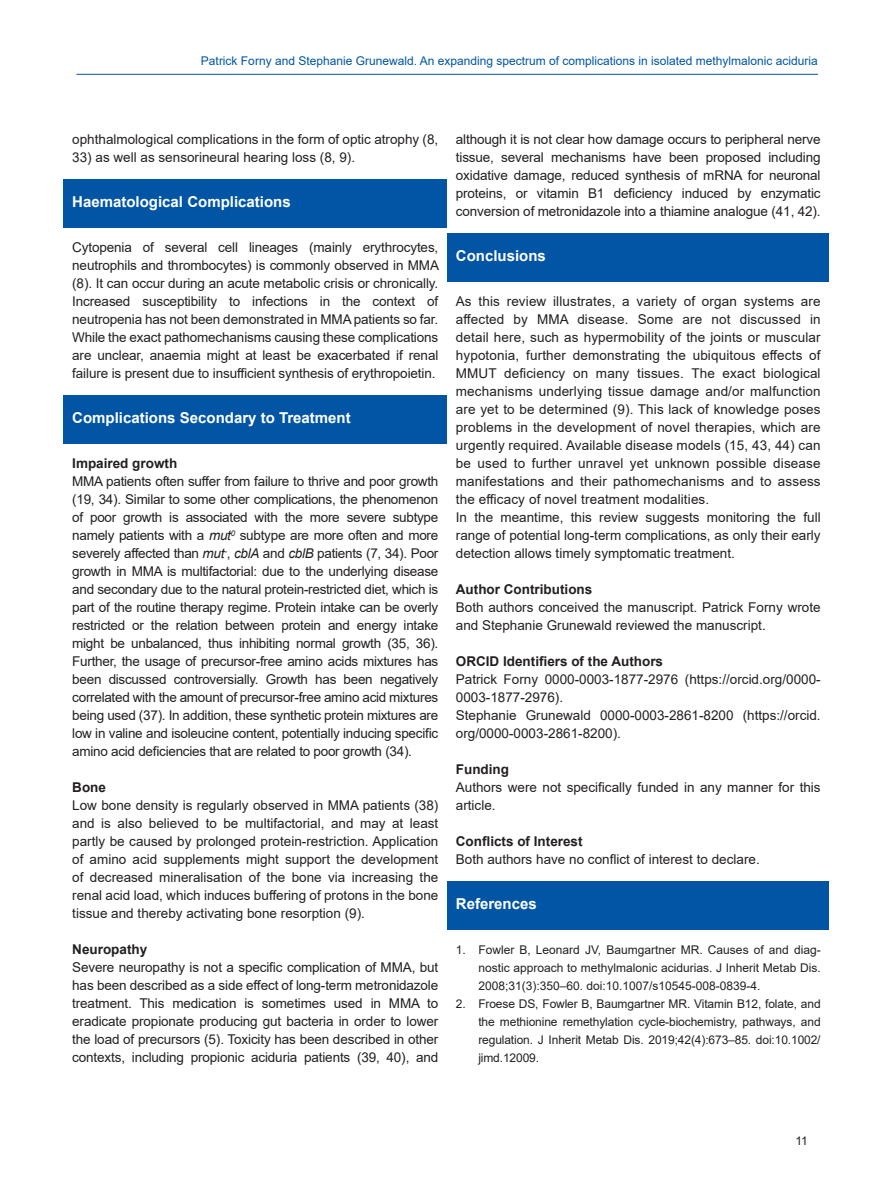
<style>
.page{position:relative;width:893px;height:1191px;background:#fff}
.page>*{position:absolute;margin:0;border:0;box-sizing:border-box;transform-origin:0 0}
._1__SUBTITLE{font:700 15px "Arial";color:#fff}
.TEKST{font:13.5px/18px "Arial";color:#231f20;text-align:justify}
._1_1_SUB-TITLE{font:700 13.5px "Arial";color:#231f20}
.REFERENCES_TEXT{font:12px/18px "Arial";letter-spacing:-.01em;color:#231f20;text-align:justify}
.t1{font:12px "Arial";color:#0155a4}
.s1{font-style:italic}
</style>
<div class="page">
<hr style="left:76px;top:74px;width:742px;height:1px;background:#0155a4">
<div style="left:447px;top:233px;width:382px;height:48px;background:#0155a4"></div>
<div style="left:447px;top:881px;width:382px;height:48px;background:#0155a4"></div>
<div style="left:64px;top:179px;width:383px;height:48px;background:#0155a4"></div>
<div style="left:64px;top:395px;width:383px;height:48px;background:#0155a4"></div>
<p class="t1" style="left:201px;top:53px;width:618px">Patrick Forny and Stephanie Grunewald. An expanding spectrum of complications in isolated methylmalonic aciduria</p>
<p class="TEKST" style="left:72px;top:130px;width:368px">ophthalmological complications in the form of optic atrophy (8,</p>
<p class="TEKST" style="left:72px;top:148px;width:284px">33) as well as sensorineural hearing loss (8, 9).</p>
<p class="_1__SUBTITLE" style="left:72px;top:191px;width:220px">Haematological Complications</p>
<p class="TEKST" style="left:72px;top:238px;width:368px">Cytopenia of several cell lineages (mainly erythrocytes, neutrophils and thrombocytes) is commonly observed in MMA (8). It can occur during an acute metabolic crisis or chronically.<br>Increased susceptibility to infections in the context of neutropenia has not been demonstrated in MMA patients so far.<br>While the exact pathomechanisms causing these complications are unclear, anaemia might at least be exacerbated if renal failure is present due to insufficient synthesis of erythropoietin.</p>
<p class="_1__SUBTITLE" style="left:72px;top:407px;width:280px">Complications Secondary to Treatment</p>
<p class="_1_1_SUB-TITLE" style="left:72px;top:454px;width:107px">Impaired growth</p>
<p class="TEKST" style="left:72px;top:472px;width:368px">MMA patients often suffer from failure to thrive and poor growth (19, 34). Similar to some other complications, the phenomenon of poor growth is associated with the more severe subtype namely patients with a <span class="s1">mut</span><sup>0</sup> subtype are more often and more severely affected than <span class="s1">mut</span><sup>-</sup>, <span class="s1">cblA</span> and <span class="s1">cblB</span> patients (7, 34). Poor growth in MMA is multifactorial: due to the underlying disease and secondary due to the natural protein-restricted diet, which is part of the routine therapy regime. Protein intake can be overly restricted or the relation between protein and energy intake might be unbalanced, thus inhibiting normal growth (35, 36).<br>Further, the usage of precursor-free amino acids mixtures has been discussed controversially. Growth has been negatively correlated with the amount of precursor-free amino acid mixtures being used (37). In addition, these synthetic protein mixtures are low in valine and isoleucine content, potentially inducing specific amino acid deficiencies that are related to poor growth (34).</p>
<p class="_1_1_SUB-TITLE" style="left:72px;top:778px;width:35px">Bone</p>
<p class="TEKST" style="left:72px;top:796px;width:368px">Low bone density is regularly observed in MMA patients (38) and is also believed to be multifactorial, and may at least partly be caused by prolonged protein-restriction. Application of amino acid supplements might support the development of decreased mineralisation of the bone via increasing the renal acid load, which induces buffering of protons in the bone tissue and thereby activating bone resorption (9).</p>
<p class="_1_1_SUB-TITLE" style="left:72px;top:940px;width:77px">Neuropathy</p>
<p class="TEKST" style="left:72px;top:958px;width:368px">Severe neuropathy is not a specific complication of MMA, but has been described as a side effect of long-term metronidazole treatment. This medication is sometimes used in MMA to eradicate propionate producing gut bacteria in order to lower the load of precursors (5). Toxicity has been described in other contexts, including propionic aciduria patients (39, 40), and</p>
<p class="TEKST" style="left:456px;top:130px;width:366px">although it is not clear how damage occurs to peripheral nerve tissue, several mechanisms have been proposed including oxidative damage, reduced synthesis of mRNA for neuronal proteins, or vitamin B1 deficiency induced by enzymatic conversion of metronidazole into a thiamine analogue (41, 42).</p>
<p class="_1__SUBTITLE" style="left:456px;top:245px;width:92px">Conclusions</p>
<p class="TEKST" style="left:456px;top:292px;width:366px">As this review illustrates, a variety of organ systems are affected by MMA disease. Some are not discussed in detail here, such as hypermobility of the joints or muscular hypotonia, further demonstrating the ubiquitous effects of MMUT deficiency on many tissues. The exact biological mechanisms underlying tissue damage and/or malfunction are yet to be determined (9). This lack of knowledge poses problems in the development of novel therapies, which are urgently required. Available disease models (15, 43, 44) can be used to further unravel yet unknown possible disease manifestations and their pathomechanisms and to assess the efficacy of novel treatment modalities.</p>
<p class="TEKST" style="left:456px;top:508px;width:366px">In the meantime, this review suggests monitoring the full range of potential long-term complications, as only their early detection allows timely symptomatic treatment.</p>
<p class="_1_1_SUB-TITLE" style="left:456px;top:580px;width:138px">Author Contributions</p>
<p class="TEKST" style="left:456px;top:598px;width:366px">Both authors conceived the manuscript. Patrick Forny wrote and Stephanie Grunewald reviewed the manuscript.</p>
<p class="_1_1_SUB-TITLE" style="left:456px;top:652px;width:209px">ORCID Identifiers of the Authors</p>
<p class="TEKST" style="left:456px;top:670px;width:366px">Patrick Forny 0000-0003-1877-2976 (https://orcid.org/0000-<br>0003-1877-2976).</p>
<p class="TEKST" style="left:456px;top:706px;width:366px">Stephanie Grunewald 0000-0003-2861-8200 (https://orcid. org/0000-0003-2861-8200).</p>
<p class="_1_1_SUB-TITLE" style="left:456px;top:760px;width:55px">Funding</p>
<p class="TEKST" style="left:456px;top:778px;width:366px">Authors were not specifically funded in any manner for this article.</p>
<p class="_1_1_SUB-TITLE" style="left:456px;top:832px;width:128px">Conflicts of Interest</p>
<p class="TEKST" style="left:456px;top:850px;width:305px">Both authors have no conflict of interest to declare.</p>
<p class="_1__SUBTITLE" style="left:456px;top:893px;width:82px">References</p>
<p class="REFERENCES_TEXT" style="left:478px;top:941px;width:344px;text-indent:-22px">1. Fowler B, Leonard JV, Baumgartner MR. Causes of and diag&shy;nostic approach to methylmalonic acidurias. J Inherit Metab Dis.<br>2008;31(3):350–60. doi:10.1007/s10545-008-0839-4.</p>
<p class="REFERENCES_TEXT" style="left:478px;top:995px;width:344px;text-indent:-22px">2. Froese DS, Fowler B, Baumgartner MR. Vitamin B12, folate, and the methionine remethylation cycle-biochemistry, pathways, and regulation. J Inherit Metab Dis. 2019;42(4):673–85. doi:10.1002/ jimd.12009.</p>
<p class="REFERENCES_TEXT" style="left:795px;top:1132px;width:14px">11</p>
</div>
